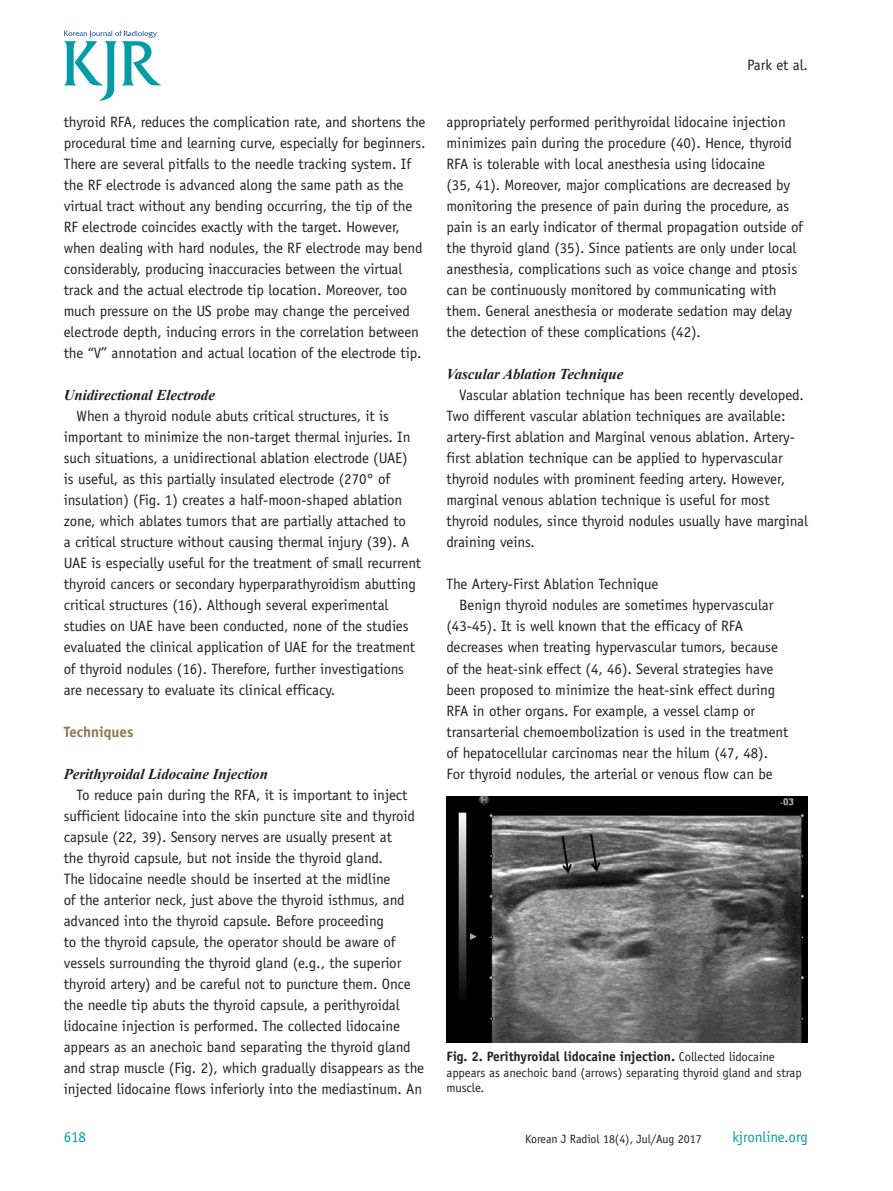
<style>
.page{position:relative;width:893px;height:1191px;background:#fff}
.page>*{position:absolute;margin:0;border:0;box-sizing:border-box;transform-origin:0 0}
.본문{font:15px/21px "Officina Sans Std";letter-spacing:-.005em;color:#231f20}
._1{font:italic 700 15px "Times New Roman";letter-spacing:-.005em;color:#231f20}
.t1{font:15px "Officina Sans Std";letter-spacing:-.005em;color:#009caa}
._1_제목{font:700 15px "Officina Sans Std";letter-spacing:-.005em;color:#887a51}
.그림제목{font:700 13.5px "Officina Sans Std";letter-spacing:-.005em;color:#231f20}
.그림제목-2{font:12.75px/15.3px "Officina Sans Std";letter-spacing:-.005em;color:#231f20}
.t2{font:12px "Officina Sans Std";letter-spacing:-.005em;color:#231f20}
.s1{font-weight:400;font-size:12.75px}
</style>
<div class="page">
<svg style="left:64px;top:31px;width:97px;height:70px"></svg>
<img style="left:446px;top:797px;width:362px;height:245px">
<p class="본문" style="left:64px;top:112px;width:363px">thyroid RFA, reduces the complication rate, and shortens the procedural time and learning curve, especially for beginners.<br>There are several pitfalls to the needle tracking system. If the RF electrode is advanced along the same path as the virtual tract without any bending occurring, the tip of the RF electrode coincides exactly with the target. However, when dealing with hard nodules, the RF electrode may bend considerably, producing inaccuracies between the virtual track and the actual electrode tip location. Moreover, too much pressure on the US probe may change the perceived electrode depth, inducing errors in the correlation between the “V” annotation and actual location of the electrode tip.</p>
<p class="_1" style="left:64px;top:385px;width:153px">Unidirectional Electrode</p>
<p class="본문" style="left:64px;top:406px;width:359px;text-indent:13px">When a thyroid nodule abuts critical structures, it is important to minimize the non-target thermal injuries. In such situations, a unidirectional ablation electrode (UAE) is useful, as this partially insulated electrode (270° of insulation) (Fig. 1) creates a half-moon-shaped ablation zone, which ablates tumors that are partially attached to<br>a critical structure without causing thermal injury (39). A UAE is especially useful for the treatment of small recurrent thyroid cancers or secondary hyperparathyroidism abutting critical structures (16). Although several experimental studies on UAE have been conducted, none of the studies evaluated the clinical application of UAE for the treatment of thyroid nodules (16). Therefore, further investigations are necessary to evaluate its clinical efficacy.</p>
<p class="_1_제목" style="left:64px;top:722px;width:71px">Techniques</p>
<p class="_1" style="left:64px;top:763px;width:206px">Perithyroidal Lidocaine Injection</p>
<p class="본문" style="left:64px;top:784px;width:362px;text-indent:13px">To reduce pain during the RFA, it is important to inject sufficient lidocaine into the skin puncture site and thyroid capsule (22, 39). Sensory nerves are usually present at<br>the thyroid capsule, but not inside the thyroid gland.<br>The lidocaine needle should be inserted at the midline<br>of the anterior neck, just above the thyroid isthmus, and advanced into the thyroid capsule. Before proceeding<br>to the thyroid capsule, the operator should be aware of vessels surrounding the thyroid gland (e.g., the superior thyroid artery) and be careful not to puncture them. Once the needle tip abuts the thyroid capsule, a perithyroidal lidocaine injection is performed. The collected lidocaine appears as an anechoic band separating the thyroid gland and strap muscle (Fig. 2), which gradually disappears as the injected lidocaine flows inferiorly into the mediastinum. An</p>
<p class="t1" style="left:64px;top:1128px;width:24px">618</p>
<p class="본문" style="left:747px;top:54px;width:62px">Park et al.</p>
<p class="본문" style="left:446px;top:112px;width:358px">appropriately performed perithyroidal lidocaine injection minimizes pain during the procedure (40). Hence, thyroid RFA is tolerable with local anesthesia using lidocaine<br>(35, 41). Moreover, major complications are decreased by monitoring the presence of pain during the procedure, as pain is an early indicator of thermal propagation outside of the thyroid gland (35). Since patients are only under local anesthesia, complications such as voice change and ptosis can be continuously monitored by communicating with them. General anesthesia or moderate sedation may delay the detection of these complications (42).</p>
<p class="_1" style="left:446px;top:364px;width:178px">Vascular Ablation Technique</p>
<p class="본문" style="left:446px;top:385px;width:363px;text-indent:13px">Vascular ablation technique has been recently developed.<br>Two different vascular ablation techniques are available: artery-first ablation and Marginal venous ablation. Artery&shy;first ablation technique can be applied to hypervascular thyroid nodules with prominent feeding artery. However, marginal venous ablation technique is useful for most thyroid nodules, since thyroid nodules usually have marginal draining veins.</p>
<p class="본문" style="left:446px;top:574px;width:213px">The Artery-First Ablation Technique</p>
<p class="본문" style="left:446px;top:595px;width:343px;text-indent:13px">Benign thyroid nodules are sometimes hypervascular (43-45). It is well known that the efficacy of RFA decreases when treating hypervascular tumors, because of the heat-sink effect (4, 46). Several strategies have been proposed to minimize the heat-sink effect during RFA in other organs. For example, a vessel clamp or transarterial chemoembolization is used in the treatment of hepatocellular carcinomas near the hilum (47, 48).<br>For thyroid nodules, the arterial or venous flow can be</p>
<p class="그림제목" style="left:446px;top:1048px;width:330px">Fig. 2. Perithyroidal lidocaine injection. <span class="s1">Collected lidocaine</span></p>
<p class="그림제목-2" style="left:446px;top:1065px;width:357px">appears as anechoic band (arrows) separating thyroid gland and strap muscle.</p>
<p class="t2" style="left:525px;top:1132px;width:178px">Korean J Radiol 18(4), Jul/Aug 2017</p>
<p class="t1" style="left:732px;top:1128px;width:77px">kjronline.org</p>
</div>
